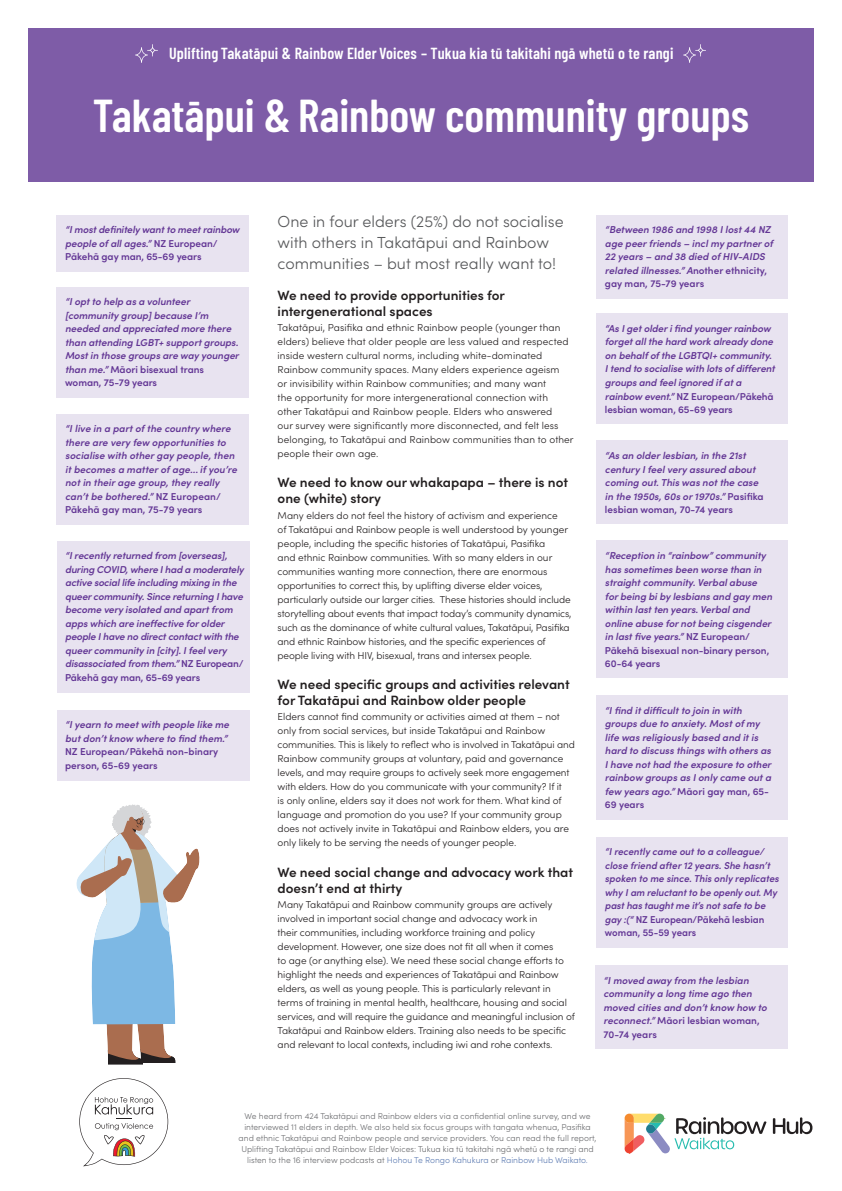
<style>
.page{position:relative;width:842px;height:1191px;background:#fff}
.page>*{position:absolute;margin:0;border:0;box-sizing:border-box;transform-origin:0 0}
.t1{font:600 46px "Barlow Condensed";color:#fff}
.t2{font:300 16px/21px "Sofia Pro";color:#57585a}
.t3{font:600 16px "Barlow Condensed";letter-spacing:.01em;color:#fff}
.t4{font:600 13.5px/16px "Sofia Pro";color:#231f20}
.t5{font:300 10px/14px "Sofia Pro";letter-spacing:-.005em;color:#231f20}
.t6{font:italic 600 10px/13.5px "Sofia Pro";letter-spacing:-.005em;color:#633695}
.t7{font:600 10px/13.5px "Sofia Pro";color:#633695}
.t8{font:300 8.5px/11px "Sofia Pro";color:#6c6d70;text-align:center}
.s1{font-style:normal}
.s2{color:#607eb4}
</style>
<div class="page">
<svg style="left:773px;top:1117px;width:39px;height:17px"></svg>
<svg style="left:624px;top:1113px;width:143px;height:41px"></svg>
<svg style="left:79px;top:1078px;width:89px;height:88px"></svg>
<div style="left:28px;top:28px;width:786px;height:153px;background:#7e5ca7"></div>
<svg style="left:683px;top:44px;width:23px;height:19px"></svg>
<svg style="left:135px;top:44px;width:23px;height:19px"></svg>
<div style="left:57px;top:710px;width:192px;height:70px;background:#e8e3f0"></div>
<div style="left:57px;top:286px;width:192px;height:111px;background:#e8e3f0"></div>
<div style="left:57px;top:215px;width:192px;height:57px;background:#e8e3f0"></div>
<div style="left:595px;top:965px;width:193px;height:84px;background:#e8e3f0"></div>
<div style="left:596px;top:695px;width:192px;height:124px;background:#e8e3f0"></div>
<svg style="left:76px;top:804px;width:124px;height:260px"></svg>
<div style="left:57px;top:413px;width:192px;height:111px;background:#e8e3f0"></div>
<div style="left:57px;top:541px;width:192px;height:151px;background:#e8e3f0"></div>
<div style="left:596px;top:215px;width:192px;height:84px;background:#e8e3f0"></div>
<div style="left:596px;top:313px;width:192px;height:111px;background:#e8e3f0"></div>
<div style="left:596px;top:440px;width:192px;height:84px;background:#e8e3f0"></div>
<div style="left:596px;top:540px;width:192px;height:138px;background:#e8e3f0"></div>
<div style="left:596px;top:836px;width:192px;height:111px;background:#e8e3f0"></div>
<h2 class="t3" style="left:169px;top:42px;width:506px">Uplifting Takatāpui &amp; Rainbow Elder Voices – Tukua kia tū takitahi ngā whetū o te rangi</h2>
<h1 class="t1" style="left:93px;top:83px;width:658px">Takatāpui &amp; Rainbow community groups</h1>
<p class="t6" style="left:65px;top:222px;width:176px">“I most definitely want to meet rainbow people of all ages.” <span class="s1">NZ European/<br>Pākehā gay man, 65-69 years</span></p>
<p class="t6" style="left:65px;top:294px;width:175px">“I opt to help as a volunteer [community group] because I’m needed and appreciated more there than attending LGBT+ support groups.<br>Most in those groups are way younger than me.” <span class="s1">Māori bisexual trans woman, 75-79 years</span></p>
<p class="t6" style="left:65px;top:421px;width:173px">“I live in a part of the country where there are very few opportunities to socialise with other gay people, then it becomes a matter of age... if you’re not in their age group, they really can’t be bothered.” <span class="s1">NZ European/ Pākehā gay man, 75-79 years</span></p>
<p class="t6" style="left:65px;top:548px;width:180px">“I recently returned from [overseas], during COVID, where I had a moderately active social life including mixing in the queer community. Since returning I have become very isolated and apart from apps which are ineffective for older people I have no direct contact with the queer community in [city]. I feel very disassociated from them.” <span class="s1">NZ European/ Pākehā gay man, 65-69 years</span></p>
<p class="t6" style="left:65px;top:717px;width:166px">“I yearn to meet with people like me but don’t know where to find them.”</p>
<p class="t7" style="left:65px;top:744px;width:155px">NZ European/Pākehā non-binary person, 65-69 years</p>
<h2 class="t2" style="left:278px;top:210px;width:288px">One in four elders (25%) do not socialise with others in Takatāpui and Rainbow communities – but most really want to!</h2>
<h3 class="t4" style="left:278px;top:286px;width:229px">We need to provide opportunities for intergenerational spaces</h3>
<p class="t5" style="left:278px;top:320px;width:298px">Takatāpui, Pasifika and ethnic Rainbow people (younger than elders) believe that older people are less valued and respected inside western cultural norms, including white-dominated Rainbow community spaces. Many elders experience ageism<br>or invisibility within Rainbow communities; and many want<br>the opportunity for more intergenerational connection with other Takatāpui and Rainbow people. Elders who answered<br>our survey were significantly more disconnected, and felt less belonging, to Takatāpui and Rainbow communities than to other people their own age.</p>
<h3 class="t4" style="left:278px;top:473px;width:292px">We need to know our whakapapa – there is not one (white) story</h3>
<p class="t5" style="left:278px;top:507px;width:295px">Many elders do not feel the history of activism and experience<br>of Takatāpui and Rainbow people is well understood by younger people, including the specific histories of Takatāpui, Pasifika<br>and ethnic Rainbow communities. With so many elders in our communities wanting more connection, there are enormous opportunities to correct this, by uplifting diverse elder voices, particularly outside our larger cities. These histories should include storytelling about events that impact today’s community dynamics, such as the dominance of white cultural values, Takatāpui, Pasifika and ethnic Rainbow histories, and the specific experiences of people living with HIV, bisexual, trans and intersex people.</p>
<h3 class="t4" style="left:278px;top:675px;width:294px">We need specific groups and activities relevant for Takatāpui and Rainbow older people</h3>
<p class="t5" style="left:278px;top:709px;width:299px">Elders cannot find community or activities aimed at them – not only from social services, but inside Takatāpui and Rainbow communities. This is likely to reflect who is involved in Takatāpui and Rainbow community groups at voluntary, paid and governance levels, and may require groups to actively seek more engagement with elders. How do you communicate with your community? If it<br>is only online, elders say it does not work for them. What kind of language and promotion do you use? If your community group does not actively invite in Takatāpui and Rainbow elders, you are only likely to be serving the needs of younger people.</p>
<h3 class="t4" style="left:278px;top:863px;width:297px">We need social change and advocacy work that doesn’t end at thirty</h3>
<p class="t5" style="left:278px;top:897px;width:299px">Many Takatāpui and Rainbow community groups are actively involved in important social change and advocacy work in<br>their communities, including workforce training and policy development. However, one size does not fit all when it comes<br>to age (or anything else). We need these social change efforts to highlight the needs and experiences of Takatāpui and Rainbow elders, as well as young people. This is particularly relevant in terms of training in mental health, healthcare, housing and social services, and will require the guidance and meaningful inclusion of Takatāpui and Rainbow elders. Training also needs to be specific and relevant to local contexts, including iwi and rohe contexts.</p>
<p class="t6" style="left:605px;top:222px;width:170px">“Between 1986 and 1998 I lost 44 NZ age peer friends – incl my partner of<br>22 years – and 38 died of HIV-AIDS related illnesses.” A<span class="s1">nother ethnicity, gay man, 75-79 years</span></p>
<p class="t6" style="left:605px;top:321px;width:172px">“As I get older i find younger rainbow forget all the hard work already done on behalf of the LGBTQI+ community.<br>I tend to socialise with lots of different groups and feel ignored if at a rainbow event.” <span class="s1">NZ European/Pākehā lesbian woman, 65-69 years</span></p>
<p class="t6" style="left:605px;top:448px;width:160px">“As an older lesbian, in the 21st century I feel very assured about coming out. This was not the case in the 1950s, 60s or 1970s.” <span class="s1">Pasifika lesbian woman, 70-74 years</span></p>
<p class="t6" style="left:605px;top:548px;width:169px">“Reception in “rainbow” community has sometimes been worse than in straight community. Verbal abuse for being bi by lesbians and gay men within last ten years. Verbal and online abuse for not being cisgender in last five years.” <span class="s1">NZ European/<br>Pākehā bisexual non-binary person,<br>60-64 years</span></p>
<p class="t6" style="left:605px;top:703px;width:168px">“I find it difficult to join in with groups due to anxiety. Most of my life was religiously based and it is hard to discuss things with others as<br>I have not had the exposure to other rainbow groups as I only came out a few years ago.” <span class="s1">Māori gay man, 65-<br>69 years</span></p>
<p class="t6" style="left:605px;top:844px;width:176px">“I recently came out to a colleague/ close friend after 12 years. She hasn’t spoken to me since. This only replicates why I am reluctant to be openly out. My past has taught me it’s not safe to be gay :(“ <span class="s1">NZ European/Pākehā lesbian woman, 55-59 years</span></p>
<p class="t6" style="left:603px;top:973px;width:165px">“I moved away from the lesbian community a long time ago then moved cities and don’t know how to reconnect.” <span class="s1">Māori lesbian woman,<br>70-74 years</span></p>
<p class="t8" style="left:239px;top:1109px;width:359px">We heard from 424 Takatāpui and Rainbow elders via a confidential online survey, and we interviewed 11 elders in depth. We also held six focus groups with tangata whenua, Pasifika and ethnic Takatāpui and Rainbow people and service providers. You can read the full report, Uplifting Takatāpui and Rainbow Elder Voices: Tukua kia tū takitahi ngā whetū o te rangi and listen to the 16 interview podcasts at <span class="s2">Hohou Te Rongo Kahukura</span> or <span class="s2">Rainbow Hub Waikato.</span></p>
</div>
